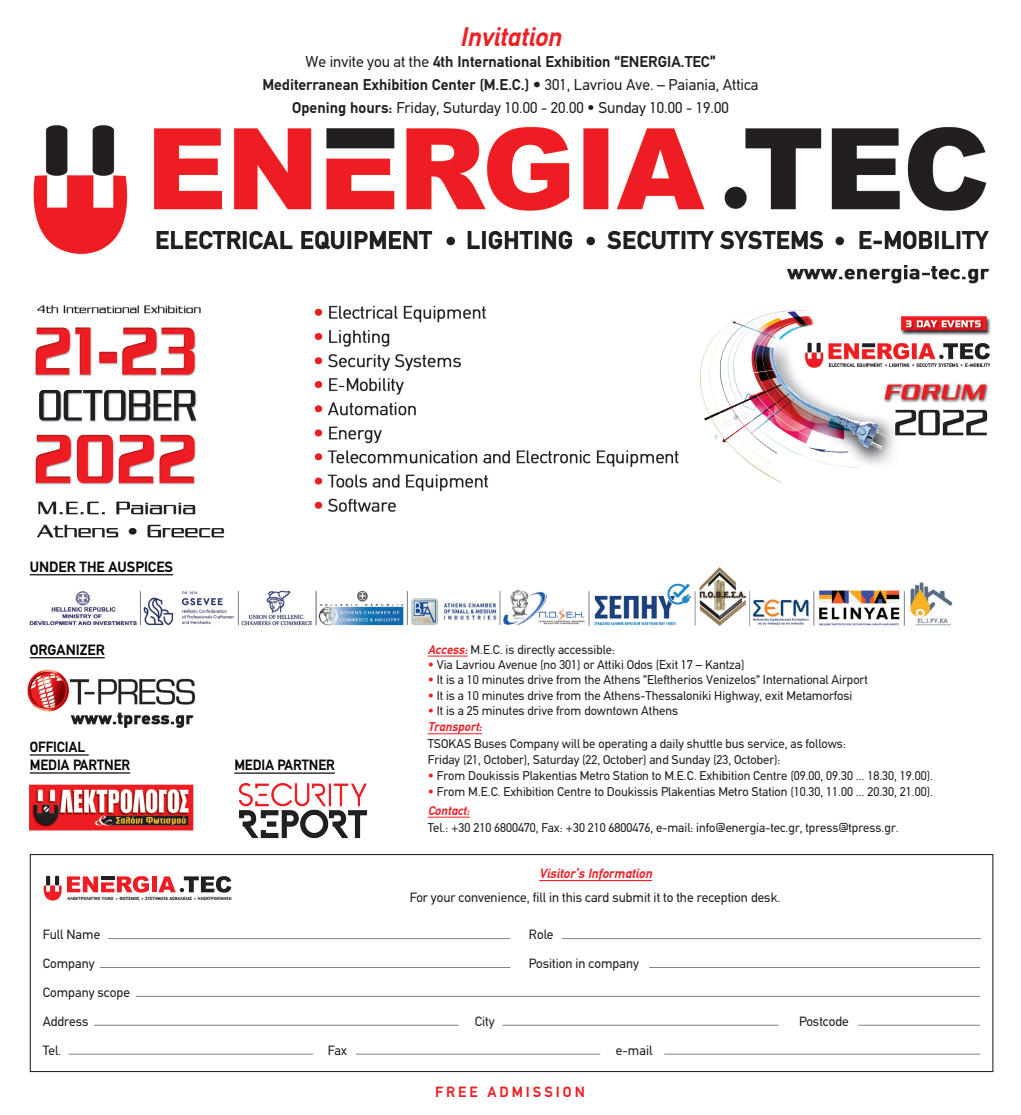
<style>
.page{position:relative;width:1021px;height:1115px;background:#fff}
.page>*{position:absolute;margin:0;border:0;box-sizing:border-box;transform-origin:0 0}
.t1{font:italic 700 27px "PF Din Text";color:#ee2026}
.t2{font:15.75px/23.1px "PF Din Text";color:#231f20;text-align:center}
.t3{font:700 15px/18px "PF Din Text";color:#040503;scale:.95 1}
.t4{font:700 15px "PF Din Text";color:#040503}
.t5{font:700 15px "PF Din Text";letter-spacing:.2em;color:#ee2026}
.t6{font:13.5px/29px "PF Din Text";color:#231f20}
.t7{font:italic 700 13.5px "PF Din Text";color:#ee2026}
.t8{font:12.75px/16.2px "PF Din Text";color:#231f20}
.t9{font:900 4.5px "PF Din Text";color:#231f20}
.s1{font-weight:700}
.s2{font-weight:700;font-style:italic;color:#ee2026}
.s3{color:#ee2228}
</style>
<div class="page">
<img style="left:33px;top:125px;width:958px;height:413px">
<img style="left:29px;top:567px;width:924px;height:92px">
<hr style="left:30px;top:574px;width:143px;height:1px;background:#040503">
<hr style="left:68px;top:1053px;width:245px;height:1px;background:#808285">
<hr style="left:355px;top:1053px;width:245px;height:1px;background:#808285">
<hr style="left:664px;top:1053px;width:315px;height:1px;background:#808285">
<div style="left:30px;top:853px;width:963px;height:218px;border:1px solid #231f20"></div>
<hr style="left:539px;top:879px;width:113px;height:1px;background:#ee2026">
<hr style="left:94px;top:1024px;width:365px;height:1px;background:#808285">
<hr style="left:502px;top:1024px;width:276px;height:1px;background:#808285">
<hr style="left:858px;top:1024px;width:121px;height:1px;background:#808285">
<hr style="left:136px;top:995px;width:843px;height:1px;background:#808285">
<hr style="left:100px;top:966px;width:410px;height:1px;background:#808285">
<hr style="left:649px;top:966px;width:330px;height:1px;background:#808285">
<hr style="left:108px;top:937px;width:402px;height:1px;background:#808285">
<hr style="left:561px;top:937px;width:420px;height:1px;background:#808285">
<div style="left:152px;top:876px;width:5px;height:16px;background:#ee1d23"></div>
<svg style="left:158px;top:876px;width:73px;height:23px"></svg>
<svg style="left:43px;top:875px;width:106px;height:26px"></svg>
<hr style="left:30px;top:657px;width:75px;height:1px;background:#040503">
<img style="left:27px;top:669px;width:169px;height:59px">
<img style="left:29px;top:784px;width:165px;height:47px">
<hr style="left:30px;top:754px;width:59px;height:1px;background:#040503">
<hr style="left:30px;top:772px;width:43px;height:1px;background:#040503">
<hr style="left:73px;top:772px;width:57px;height:1px;background:#040503">
<hr style="left:234px;top:772px;width:101px;height:1px;background:#040503">
<hr style="left:428px;top:655px;width:39px;height:1px;background:#ee2026">
<hr style="left:428px;top:733px;width:54px;height:1px;background:#ee2026">
<hr style="left:428px;top:816px;width:41px;height:1px;background:#ee2026">
<img style="left:239px;top:783px;width:129px;height:56px">
<h1 class="t1" style="left:459px;top:21px;width:103px">Invitation</h1>
<p class="t2" style="left:262px;top:50px;width:497px">We invite you at the <span class="s1">4th International Exhibition “ENERGIA.TEC”<br>Mediterranean Exhibition Center (M.E.C.) •</span> 301, Lavriou Ave. – Paiania, Attica<br><span class="s1">Opening hours:</span> Friday, Suturday 10.00 - 20.00 • Sunday 10.00 - 19.00</p>
<p class="t4" style="left:30px;top:558px;width:145px">UNDER THE AUSPICES</p>
<p class="t4" style="left:30px;top:640px;width:76px">ORGANIZER</p>
<p class="t3" style="left:30px;top:737px;width:107px">OFFICIAL<br>MEDIA PARTNER</p>
<p class="t3" style="left:234px;top:755px;width:107px">MEDIA PARTNER</p>
<p class="t8" style="left:428px;top:641px;width:189px"><span class="s2">Access:</span> M.E.C. is directly accessible:</p>
<p class="t8" style="left:428px;top:656px;width:318px"><span class="s3">•</span> Via Lavriou Avenue (no 301) or Attiki Odos (Exit 17 – Kantza)</p>
<p class="t8" style="left:428px;top:671px;width:441px"><span class="s3">•</span> It is a 10 minutes drive from the Athens “Eleftherios Venizelos“ International Airport</p>
<p class="t8" style="left:428px;top:687px;width:426px"><span class="s3">•</span> It is a 10 minutes drive from the Athens-Thessaloniki Highway, exit Metamorfosi</p>
<p class="t8" style="left:428px;top:702px;width:252px"><span class="s3">•</span> It is a 25 minutes drive from downtown Athens<br><span class="s2">Transport:</span></p>
<p class="t8" style="left:428px;top:735px;width:419px">TSOKAS Buses Company will be operating a daily shuttle bus service, as follows:<br>Friday (21, October), Saturday (22, October) and Sunday (23, October):</p>
<p class="t8" style="left:428px;top:767px;width:507px"><span class="s3">•</span> From Doukissis Plakentias Metro Station to M.E.C. Exhibition Centre (09.00, 09.30 ... 18.30, 19.00).</p>
<p class="t8" style="left:428px;top:782px;width:507px;line-height:18.5px"><span class="s3">•</span> From M.E.C. Exhibition Centre to Doukissis Plakentias Metro Station (10.30, 11.00 ... 20.30, 21.00).<br><span class="s2">Contact:</span></p>
<p class="t8" style="left:428px;top:819px;width:472px">Tel.: +30 210 6800470, Fax: +30 210 6800476, e-mail: info@energia-tec.gr, tpress@tpress.gr.</p>
<p class="t7" style="left:539px;top:865px;width:114px">Visitor’s Information</p>
<p class="t9" style="left:68px;top:895px;width:47px">ΗΛΕΚΤΡΟΛΟΓΙΚΟ ΥΛΙΚΟ</p>
<p class="t9" style="left:119px;top:895px;width:22px">ΦΩΤΙΣΜΟΣ</p>
<p class="t9" style="left:145px;top:895px;width:48px">ΣΥΣΤΗΜΑΤΑ ΑΣΦΑΛΕΙΑΣ</p>
<p class="t9" style="left:198px;top:895px;width:35px">ΗΛΕΚΤΡΟΚΙΝΗΣΗ</p>
<p class="t6" style="left:409px;top:882px;width:372px">For your convenience, fill in this card submit it to the reception desk.</p>
<p class="t6" style="left:43px;top:919px;width:59px">Full Name</p>
<p class="t6" style="left:529px;top:919px;width:26px">Role</p>
<p class="t6" style="left:43px;top:948px;width:53px">Company</p>
<p class="t6" style="left:529px;top:948px;width:111px">Position in company</p>
<p class="t6" style="left:43px;top:977px;width:89px">Company scope<br>Address</p>
<p class="t6" style="left:475px;top:1006px;width:21px">City</p>
<p class="t6" style="left:799px;top:1006px;width:51px">Postcode</p>
<p class="t6" style="left:43px;top:1035px;width:20px">Tel.</p>
<p class="t6" style="left:328px;top:1035px;width:21px">Fax</p>
<p class="t6" style="left:616px;top:1035px;width:38px">e-mail</p>
<p class="t5" style="left:435px;top:1082px;width:151px">FREE ADMISSION</p>
</div>
